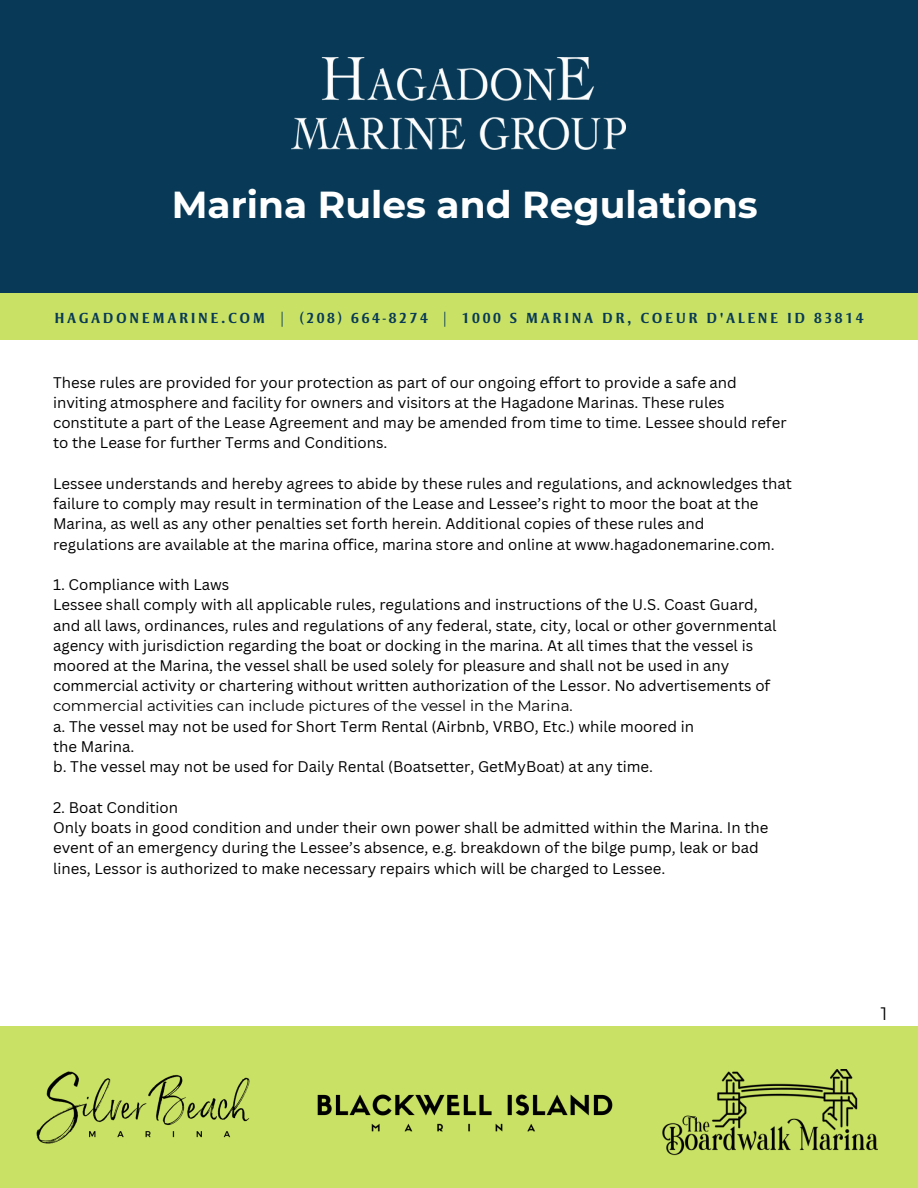
<style>
.page{position:relative;width:918px;height:1188px;background:#fff}
.page>*{position:absolute;margin:0;border:0;box-sizing:border-box;transform-origin:0 0}
.t1{font:700 37.5px "Montserrat";color:#fff}
.t2{font:18px "Montserrat";color:#000}
.t3{font:15px "Canva Sans";color:#000}
.t4{font:700 15px "Strayhorn MT Std";letter-spacing:.17em;color:#083a57}
.t5{font:15px "Montserrat";color:#000}
</style>
<div class="page">
<div style="left:0;top:0;width:918px;height:328px;background:#083a57"></div>
<div style="left:0;top:293px;width:918px;height:47px;background:#c9e265"></div>
<img style="left:292px;top:58px;width:334px;height:92px">
<div style="left:0;top:1027px;width:918px;height:161px;background:#c9e265"></div>
<img style="left:36px;top:1071px;width:214px;height:73px">
<img style="left:662px;top:1070px;width:215px;height:86px">
<img style="left:317px;top:1094px;width:296px;height:38px">
<p class="t1" style="left:172px;top:182px;width:588px">Marina Rules and Regulations</p>
<p class="t4" style="left:54px;top:312px;width:811px">HAGADONEMARINE.COM | (208) 664-8274 | 1000 S MARINA DR, COEUR D'ALENE ID 83814</p>
<p class="t3" style="left:53px;top:372px;width:685px">These rules are provided for your protection as part of our ongoing effort to provide a safe and</p>
<p class="t3" style="left:53px;top:392px;width:673px">inviting atmosphere and facility for owners and visitors at the Hagadone Marinas. These rules</p>
<p class="t3" style="left:53px;top:412px;width:735px">constitute a part of the Lease Agreement and may be amended from time to time. Lessee should refer</p>
<p class="t3" style="left:53px;top:432px;width:336px">to the Lease for further Terms and Conditions.</p>
<p class="t3" style="left:53px;top:473px;width:740px">Lessee understands and hereby agrees to abide by these rules and regulations, and acknowledges that</p>
<p class="t3" style="left:53px;top:493px;width:707px">failure to comply may result in termination of the Lease and Lessee’s right to moor the boat at the</p>
<p class="t3" style="left:53px;top:513px;width:653px">Marina, as well as any other penalties set forth herein. Additional copies of these rules and</p>
<p class="t3" style="left:53px;top:534px;width:723px">regulations are available at the marina office, marina store and online at www.hagadonemarine.com.</p>
<p class="t3" style="left:53px;top:574px;width:178px">1. Compliance with Laws</p>
<p class="t3" style="left:53px;top:594px;width:706px">Lessee shall comply with all applicable rules, regulations and instructions of the U.S. Coast Guard,</p>
<p class="t3" style="left:53px;top:615px;width:725px">and all laws, ordinances, rules and regulations of any federal, state, city, local or other governmental</p>
<p class="t3" style="left:53px;top:635px;width:702px">agency with jurisdiction regarding the boat or docking in the marina. At all times that the vessel is</p>
<p class="t3" style="left:53px;top:655px;width:678px">moored at the Marina, the vessel shall be used solely for pleasure and shall not be used in any</p>
<p class="t3" style="left:53px;top:675px;width:719px">commercial activity or chartering without written authorization of the Lessor. No advertisements of</p>
<p class="t5" style="left:53px;top:696px;width:521px">commercial activities can include pictures of the vessel in the Marina.</p>
<p class="t3" style="left:53px;top:716px;width:642px">a. The vessel may not be used for Short Term Rental (Airbnb, VRBO, Etc.) while moored in</p>
<p class="t3" style="left:53px;top:736px;width:83px">the Marina.</p>
<p class="t3" style="left:53px;top:756px;width:602px">b. The vessel may not be used for Daily Rental (Boatsetter, GetMyBoat) at any time.</p>
<p class="t3" style="left:53px;top:797px;width:127px">2. Boat Condition</p>
<p class="t3" style="left:53px;top:817px;width:717px">Only boats in good condition and under their own power shall be admitted within the Marina. In the</p>
<p class="t3" style="left:53px;top:837px;width:707px">event of an emergency during the Lessee’s absence, e.g. breakdown of the bilge pump, leak or bad</p>
<p class="t3" style="left:53px;top:858px;width:614px">lines, Lessor is authorized to make necessary repairs which will be charged to Lessee.</p>
<p class="t2" style="left:881px;top:1003px;width:8px">1</p>
</div>
